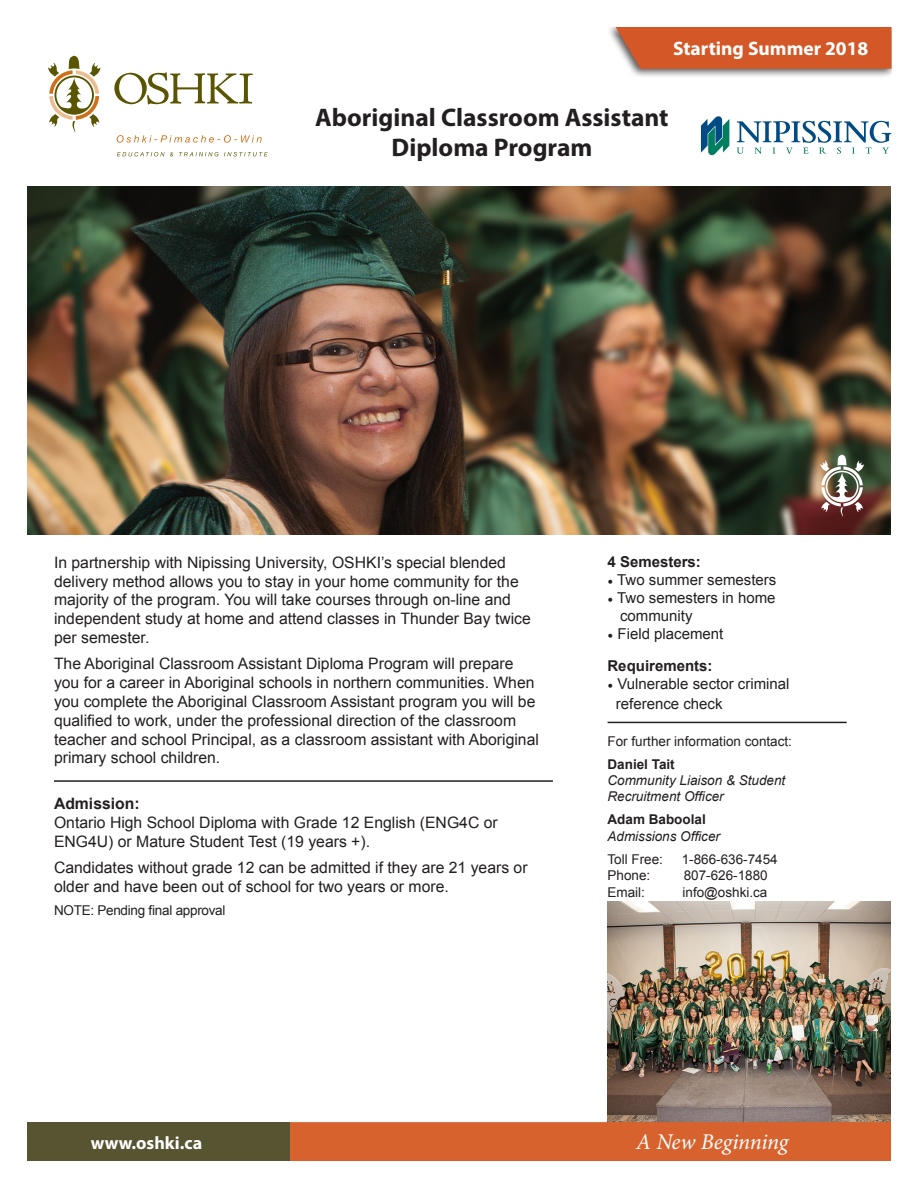
<style>
.page{position:relative;width:918px;height:1188px;background:#fff}
.page>*{position:absolute;margin:0;border:0;box-sizing:border-box;transform-origin:0 0}
.t1{font:700 25.5px "Myriad Pro";color:#231f20}
.t2{font:italic 22.5px "Minion Pro";letter-spacing:-.015em;color:#fff}
.t3{font:700 19.5px "Myriad Pro";color:#fff}
.t4{font:700 18px "Myriad Pro";letter-spacing:.005em;color:#fff}
.t5{font:15.75px/18.9px "Arial";color:#231f20}
.t6{font:700 15.75px "Arial";color:#231f20}
.t7{font:15px/18px "Arial";color:#231f20}
.t8{font:700 15px "Arial";color:#231f20}
.t9{font:13.5px "Arial";color:#231f20}
.t10{font:italic 13.5px/16.2px "Arial";color:#231f20}
.t11{font:13.5px "Arial";letter-spacing:-.02em;color:#231f20}
.t12{font:700 13.5px "Arial";color:#231f20}
.s1{font-family:"Minion Pro"}
</style>
<div class="page">
<img style="left:27px;top:187px;width:864px;height:348px">
<img style="left:608px;top:902px;width:283px;height:220px">
<svg style="left:820px;top:455px;width:44px;height:62px"></svg>
<hr style="left:608px;top:722px;width:239px;height:1px;background:#231f20">
<hr style="left:54px;top:780px;width:499px;height:2px;background:#231f20">
<svg style="left:48px;top:56px;width:53px;height:77px"></svg>
<svg style="left:114px;top:72px;width:139px;height:32px"></svg>
<svg style="left:117px;top:135px;width:145px;height:8px"></svg>
<svg style="left:117px;top:152px;width:56px;height:4px"></svg>
<svg style="left:179px;top:152px;width:89px;height:4px"></svg>
<div style="left:27px;top:1122px;width:263px;height:39px;background:#575431"></div>
<div style="left:290px;top:1122px;width:601px;height:39px;background:#d7622e"></div>
<div style="left:606px;top:23px;width:290px;height:55px;background:#231f20;opacity:.75"></div>
<div style="left:616px;top:27px;width:276px;height:42px;background:#d45827"></div>
<div style="left:892px;top:27px;width:15px;height:52px;background:#fff"></div>
<div style="left:608px;top:4px;width:284px;height:23px;background:#fff"></div>
<svg style="left:701px;top:116px;width:28px;height:40px"></svg>
<svg style="left:737px;top:121px;width:154px;height:33px"></svg>
<p class="t3" style="left:673px;top:36px;width:197px">Starting Summer 2018</p>
<p class="t1" style="left:315px;top:101px;width:355px">Aboriginal Classroom Assistant</p>
<p class="t1" style="left:392px;top:131px;width:202px">Diploma Program</p>
<p class="t5" style="left:54px;top:553px;width:478px">In partnership with Nipissing University, OSHKI’s special blended delivery method allows you to stay in your home community for the majority of the program. You will take courses through on-line and independent study at home and attend classes in Thunder Bay twice per semester.</p>
<p class="t5" style="left:54px;top:654px;width:486px">The Aboriginal Classroom Assistant Diploma Program will prepare you for a career in Aboriginal schools in northern communities. When you complete the Aboriginal Classroom Assistant program you will be qualified to work, under the professional direction of the classroom teacher and school Principal, as a classroom assistant with Aboriginal primary school children.</p>
<p class="t6" style="left:54px;top:793px;width:87px">Admission:</p>
<p class="t5" style="left:54px;top:813px;width:445px">Ontario High School Diploma with Grade 12 English (ENG4C or<br>ENG4U) or Mature Student Test (19 years +).</p>
<p class="t5" style="left:54px;top:858px;width:475px">Candidates without grade 12 can be admitted if they are 21 years or older and have been out of school for two years or more.</p>
<p class="t11" style="left:54px;top:901px;width:173px">NOTE: Pending final approval</p>
<p class="t8" style="left:608px;top:552px;width:95px">4 Semesters:</p>
<p class="t7" style="left:608px;top:571px;width:170px"><span class="s1">•</span> Two summer semesters</p>
<p class="t7" style="left:620px;top:589px;width:157px;text-indent:-13px"><span class="s1">•</span> Two semesters in home community</p>
<p class="t7" style="left:608px;top:625px;width:117px"><span class="s1">•</span> Field placement</p>
<p class="t8" style="left:608px;top:655px;width:107px">Requirements:</p>
<p class="t7" style="left:616px;top:673px;width:175px;line-height:20.7px;text-indent:-8px"><span class="s1">•</span> Vulnerable sector criminal reference check</p>
<p class="t9" style="left:608px;top:732px;width:186px">For further information contact:</p>
<p class="t12" style="left:608px;top:755px;width:69px">Daniel Tait</p>
<p class="t10" style="left:608px;top:773px;width:179px">Community Liaison &amp; Student<br>Recruitment Officer</p>
<p class="t12" style="left:608px;top:811px;width:100px">Adam Baboolal</p>
<p class="t10" style="left:608px;top:828px;width:114px">Admissions Officer</p>
<p class="t9" style="left:608px;top:850px;width:57px">Toll Free:</p>
<p class="t9" style="left:682px;top:850px;width:98px">1-866-636-7454</p>
<p class="t9" style="left:608px;top:867px;width:44px">Phone:</p>
<p class="t9" style="left:684px;top:867px;width:86px">807-626-1880</p>
<p class="t9" style="left:608px;top:883px;width:39px">Email:</p>
<p class="t9" style="left:683px;top:883px;width:86px">info@oshki.ca</p>
<p class="t4" style="left:91px;top:1132px;width:113px">www.oshki.ca</p>
<p class="t2" style="left:636px;top:1127px;width:154px">A New Beginning</p>
</div>
